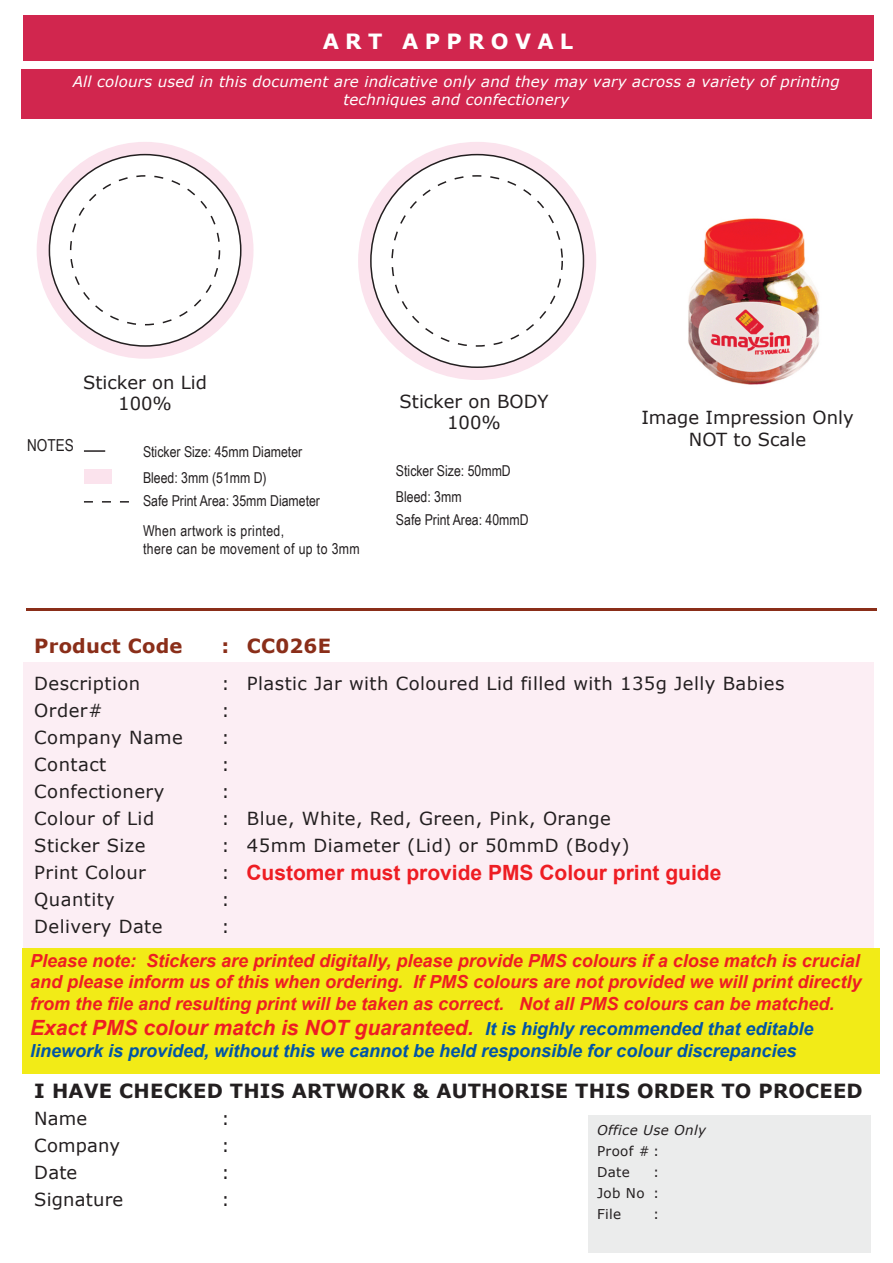
<style>
.page{position:relative;width:893px;height:1263px;background:#fff}
.page>*{position:absolute;margin:0;border:0;box-sizing:border-box;transform-origin:0 0}
.t1{font:italic 700 21px "Arial";color:#ee1d23}
.t2{font:700 21px "Arial";color:#ee1d23}
.t3{font:700 21px "Verdana";letter-spacing:.3em;color:#fff}
.t4{font:700 19.5px "Verdana";letter-spacing:.01em;color:#231f20}
.t5{font:700 19.5px "Verdana";letter-spacing:.01em;color:#8a2e19}
.t6{font:18px "Verdana";letter-spacing:.025em;color:#231f20}
.t7{font:italic 700 18px/21.6px "Arial";color:#ee1d23;text-align:justify}
.t8{font:italic 700 18px "Arial";color:#0154a6}
.t9{font:18px/21.6px "Verdana";color:#231f20;text-align:center}
.t10{font:16.5px "Arial Narrow";color:#231f20}
.t11{font:15px/23.1px "Arial Narrow";color:#231f20}
.t12{font:italic 15px/18px "Verdana";letter-spacing:.01em;color:#fff;text-align:center}
.t13{font:15px/18px "Arial Narrow";letter-spacing:.025em;color:#231f20}
.t14{font:13.5px/21px "Verdana";letter-spacing:.025em;color:#231f20}
.t15{font:italic 13.5px "Verdana";letter-spacing:.025em;color:#231f20}
.s1{font-size:18px;color:#0154a6}
</style>
<div class="page">
<div style="left:23px;top:662px;width:851px;height:337px;background:#fceef4"></div>
<div style="left:588px;top:1115px;width:282px;height:138px;background:#ebecec"></div>
<img style="left:688px;top:218px;width:132px;height:167px">
<hr style="left:26px;top:608px;width:850px;height:2px;background:#8a2e19">
<div style="left:23px;top:15px;width:850px;height:46px;background:#d1264e"></div>
<div style="left:22px;top:69px;width:850px;height:50px;background:#d1264e"></div>
<div style="left:22px;top:948px;width:858px;height:125px;background:#f2eb17"></div>
<div style="left:84px;top:469px;width:27px;height:15px;background:#fbe3ed"></div>
<svg style="left:84px;top:501px;width:45px;height:2px"></svg>
<hr style="left:84px;top:450px;width:21px;height:2px;background:#231f20">
<div style="left:37px;top:142px;width:216px;height:217px;background:#fbe3ed;border-radius:50%"></div>
<div style="left:49px;top:155px;width:192px;height:191px;background:#fff;border-radius:50%"></div>
<div style="left:358px;top:142px;width:238px;height:238px;background:#fbe3ed;border-radius:50%"></div>
<div style="left:371px;top:155px;width:212px;height:212px;background:#fff;border-radius:50%"></div>
<p class="t3" style="left:323px;top:26px;width:252px">ART APPROVAL</p>
<p class="t12" style="left:73px;top:73px;width:769px">All colours used in this document are indicative only and they may vary across a variety of printing techniques and confectionery</p>
<p class="t10" style="left:27px;top:433px;width:48px">NOTES</p>
<p class="t9" style="left:83px;top:371px;width:125px">Sticker on Lid<br>100%</p>
<p class="t11" style="left:143px;top:440px;width:161px">Sticker Size: 45mm Diameter</p>
<p class="t11" style="left:143px;top:465px;width:179px">Bleed: 3mm (51mm D)<br>Safe Print Area: 35mm Diameter</p>
<p class="t13" style="left:143px;top:521px;width:218px">When artwork is printed,<br>there can be movement of up to 3mm</p>
<p class="t5" style="left:34px;top:632px;width:150px">Product Code</p>
<p class="t5" style="left:221px;top:632px;width:111px">: CC026E</p>
<p class="t9" style="left:400px;top:390px;width:150px">Sticker on BODY<br>100%</p>
<p class="t11" style="left:396px;top:459px;width:116px">Sticker Size: 50mmD</p>
<p class="t11" style="left:396px;top:484px;width:134px">Bleed: 3mm<br>Safe Print Area: 40mmD</p>
<p class="t9" style="left:641px;top:407px;width:214px">Image Impression Only<br>NOT to Scale</p>
<p class="t6" style="left:34px;top:671px;width:108px">Description</p>
<p class="t6" style="left:221px;top:671px;width:564px">: Plastic Jar with Coloured Lid filled with 135g Jelly Babies</p>
<p class="t6" style="left:34px;top:698px;width:70px">Order#</p>
<p class="t6" style="left:221px;top:698px;width:10px">:</p>
<p class="t6" style="left:34px;top:725px;width:150px">Company Name</p>
<p class="t6" style="left:221px;top:725px;width:10px">:</p>
<p class="t6" style="left:34px;top:752px;width:73px">Contact</p>
<p class="t6" style="left:221px;top:752px;width:10px">:</p>
<p class="t6" style="left:34px;top:779px;width:132px">Confectionery</p>
<p class="t6" style="left:221px;top:779px;width:10px">:</p>
<p class="t6" style="left:34px;top:806px;width:121px">Colour of Lid</p>
<p class="t6" style="left:221px;top:806px;width:391px">: Blue, White, Red, Green, Pink, Orange</p>
<p class="t6" style="left:34px;top:833px;width:113px">Sticker Size</p>
<p class="t6" style="left:221px;top:833px;width:410px">: 45mm Diameter (Lid) or 50mmD (Body)</p>
<p class="t6" style="left:34px;top:860px;width:113px">Print Colour</p>
<p class="t6" style="left:221px;top:860px;width:10px">:</p>
<p class="t6" style="left:34px;top:887px;width:82px">Quantity</p>
<p class="t6" style="left:221px;top:887px;width:10px">:</p>
<p class="t6" style="left:34px;top:914px;width:130px">Delivery Date</p>
<p class="t6" style="left:221px;top:914px;width:10px">:</p>
<p class="t2" style="left:246px;top:857px;width:476px">Customer must provide PMS Colour print guide</p>
<p class="t7" style="left:30px;top:950px;width:833px">Please note: Stickers are printed digitally, please provide PMS colours if a close match is crucial and please inform us of this when ordering. If PMS colours are not provided we will print directly from the file and resulting print will be taken as correct. Not all PMS colours can be matched.</p>
<p class="t1" style="left:30px;top:1014px;width:785px">Exact PMS colour match is NOT guaranteed. <span class="s1">It is highly recommended that editable</span></p>
<p class="t8" style="left:30px;top:1038px;width:768px">linework is provided, without this we cannot be held responsible for colour discrepancies</p>
<p class="t4" style="left:34px;top:1077px;width:830px">I HAVE CHECKED THIS ARTWORK &amp; AUTHORISE THIS ORDER TO PROCEED</p>
<p class="t6" style="left:34px;top:1106px;width:55px">Name</p>
<p class="t6" style="left:221px;top:1106px;width:10px">:</p>
<p class="t6" style="left:34px;top:1133px;width:87px">Company</p>
<p class="t6" style="left:221px;top:1133px;width:10px">:</p>
<p class="t6" style="left:34px;top:1160px;width:45px">Date</p>
<p class="t6" style="left:221px;top:1160px;width:10px">:</p>
<p class="t6" style="left:34px;top:1187px;width:91px">Signature</p>
<p class="t6" style="left:221px;top:1187px;width:10px">:</p>
<p class="t15" style="left:597px;top:1120px;width:110px">Office Use Only</p>
<p class="t14" style="left:597px;top:1140px;width:64px">Proof # :<br>Date</p>
<p class="t14" style="left:597px;top:1161px;width:64px;text-align:justify;text-indent:56px">:<br>Job No :<br>File</p>
<p class="t14" style="left:653px;top:1203px;width:8px">:</p>
</div>
